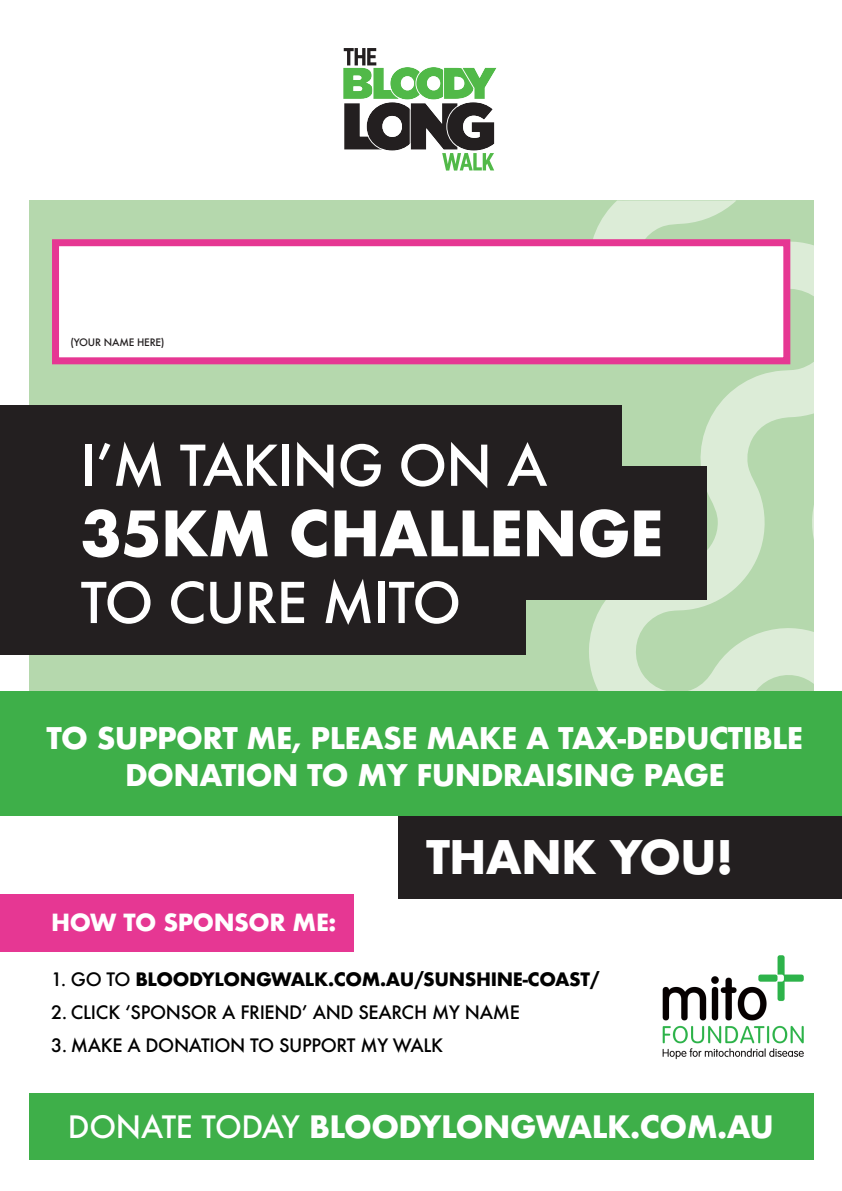
<style>
.page{position:relative;width:842px;height:1191px;background:#fff}
.page>*{position:absolute;margin:0;border:0;box-sizing:border-box;transform-origin:0 0}
.t1{font:700 60.7px "Futura";letter-spacing:-.02em;color:#fff}
.t2{font:500 54.6px "Futura";letter-spacing:-.02em;color:#fff}
.t3{font:700 45px "Futura";letter-spacing:-.02em;color:#fff}
.t4{font:700 30px "Futura";letter-spacing:-.02em;color:#fff}
.t5{font:700 29px/37px "Futura";letter-spacing:-.02em;color:#fff;text-align:center}
.t6{font:700 23px "Futura";letter-spacing:-.02em;color:#fff}
.t7{font:500 18px "Futura";letter-spacing:-.02em;color:#010101}
.t8{font:700 18px "Futura";letter-spacing:-.02em;color:#010101}
.t9{font:500 10px "Futura";letter-spacing:-.02em;color:#231f20}
.s1{font-weight:500}
</style>
<div class="page">
<div style="left:29px;top:1093px;width:785px;height:66px;background:#3eaf49"></div>
<div style="left:29px;top:200px;width:785px;height:563px;background:#b5d8ad"></div>
<svg style="left:588px;top:200px;width:226px;height:491px"></svg>
<div style="left:52px;top:239px;width:738px;height:125px;background:#fff;border:7px solid #e63793"></div>
<div style="left:0;top:894px;width:353px;height:57px;background:#e63793"></div>
<svg style="left:343px;top:48px;width:154px;height:122px"></svg>
<div style="left:0;top:405px;width:621px;height:83px;background:#231f20"></div>
<div style="left:0;top:553px;width:526px;height:101px;background:#231f20"></div>
<div style="left:0;top:466px;width:707px;height:134px;background:#231f20"></div>
<div style="left:0;top:691px;width:842px;height:125px;background:#3eaf49"></div>
<div style="left:398px;top:816px;width:444px;height:83px;background:#231f20"></div>
<img style="left:662px;top:955px;width:142px;height:105px">
<p class="t9" style="left:70px;top:336px;width:96px">(YOUR NAME HERE)</p>
<p class="t2" style="left:81px;top:428px;width:468px">I’M TAKING ON A</p>
<p class="t1" style="left:81px;top:489px;width:585px">35KM CHALLENGE</p>
<p class="t2" style="left:81px;top:565px;width:382px">TO CURE MITO</p>
<p class="t5" style="left:47px;top:719px;width:758px">TO SUPPORT ME, PLEASE MAKE A TAX-DEDUCTIBLE<br>DONATION TO MY FUNDRAISING PAGE</p>
<p class="t6" style="left:51px;top:905px;width:287px">HOW TO SPONSOR ME:</p>
<p class="t3" style="left:426px;top:825px;width:309px">THANK YOU!</p>
<p class="t8" style="left:51px;top:966px;width:550px"><span class="s1">1. GO TO</span> BLOODYLONGWALK.COM.AU/SUNSHINE-COAST/</p>
<p class="t7" style="left:51px;top:1000px;width:470px">2. CLICK ‘SPONSOR A FRIEND’ AND SEARCH MY NAME</p>
<p class="t7" style="left:51px;top:1033px;width:394px">3. MAKE A DONATION TO SUPPORT MY WALK</p>
<p class="t4" style="left:68px;top:1105px;width:708px"><span class="s1">DONATE TODAY</span> BLOODYLONGWALK.COM.AU</p>
</div>
